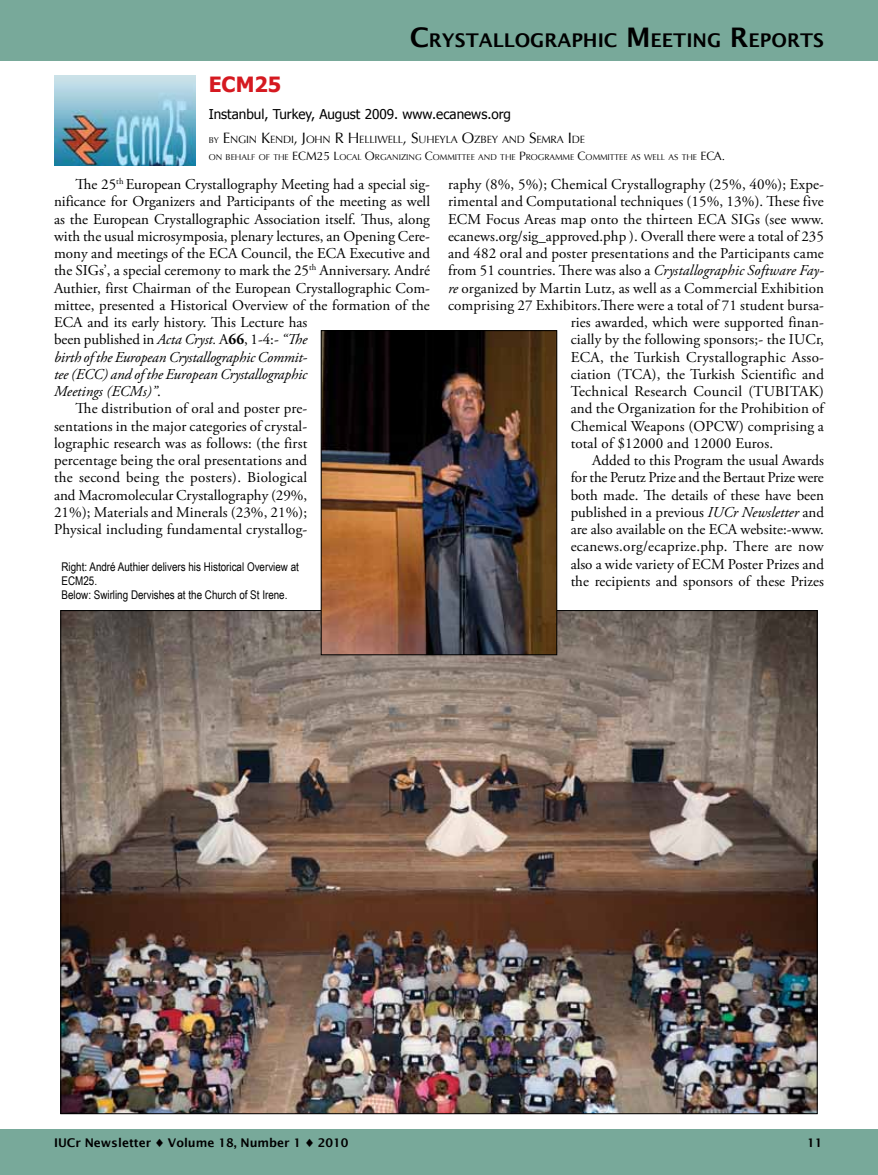
<style>
.page{position:relative;width:878px;height:1175px;background:#fff}
.page>*{position:absolute;margin:0;border:0;box-sizing:border-box;transform-origin:0 0}
.t1{font:700 21px "Tahoma";color:#d51920}
.t2{font:600 18.9px "Lucida Sans";color:#000}
.t3{font:15px "Adobe Garamond Pro";letter-spacing:.005em;color:#000}
.t4{font:italic 15px "Adobe Garamond Pro";letter-spacing:-.01em;color:#000}
.t5{font:13.5px "Tahoma";color:#000}
.t6{font:12px/14.2px "Arial Narrow";color:#000}
.t7{font:600 12px "Lucida Sans";color:#000}
.t8{font:10.5px "Optima";letter-spacing:-.015em;color:#000}
.t9{font:8.4px "Optima";color:#000}
.s1{font-size:27px}
.s2{font-size:8.4px}
.s3{font-size:15px}
.s4{font-size:12px}
.s5{font-style:italic}
.s6{font-weight:700}
.s7{font-style:normal}
</style>
<div class="page">
<div style="left:0;top:1129px;width:878px;height:45px;background:#78a99a"></div>
<div style="left:0;top:0;width:878px;height:60px;background:#78a99a"></div>
<img style="left:54px;top:76px;width:141px;height:90px">
<img style="left:62px;top:612px;width:753px;height:500px">
<img style="left:323px;top:332px;width:232px;height:321px">
<div style="left:321px;top:330px;width:236px;height:325px;border:1px solid #000"></div>
<p class="t2" style="left:409px;top:29px;width:416px"><span class="s1">C</span>RYSTALLOGRAPHIC <span class="s1">M</span> EETING <span class="s1">R</span>EPORTS</p>
<p class="t1" style="left:209px;top:69px;width:74px">ECM25</p>
<p class="t5" style="left:209px;top:105px;width:304px">Instanbul, Turkey, August 2009. www.ecanews.org</p>
<p class="t8" style="left:209px;top:133px;width:378px"><span class="s2">BY</span> <span class="s3">E</span>NGIN <span class="s3">K</span>ENDI<span class="s3">, J</span>OH N <span class="s3">R H</span>ELLIWELL<span class="s3">, S</span>UH EYLA <span class="s3">O</span>ZBEY AND <span class="s3">S</span>EMRA <span class="s3">I</span> DE</p>
<p class="t9" style="left:209px;top:152px;width:518px">ON BEHALF OF TH E <span class="s4">ECM25 L</span>OCAL <span class="s4">O</span>RGANIZING <span class="s4">C</span>OMMITTEE AND TH E <span class="s4">P</span>ROGRAMME <span class="s4">C</span>OMMITTEE AS WELL AS TH E <span class="s4">ECA.</span></p>
<p class="t3" style="left:76px;top:175px;width:356px">The 25<sup>th</sup> European Crystallography Meeting had a special sig-</p>
<p class="t3" style="left:54px;top:192px;width:377px">nificance for Organizers and Participants of the meeting as well</p>
<p class="t3" style="left:54px;top:210px;width:377px">as the European Crystallographic Association itself. Thus, along</p>
<p class="t3" style="left:54px;top:227px;width:377px">with the usual microsymposia, plenary lectures, an Opening Cere-</p>
<p class="t3" style="left:54px;top:244px;width:377px">mony and meetings of the ECA Council, the ECA Executive and</p>
<p class="t3" style="left:54px;top:261px;width:377px">the SIGs’, a special ceremony to mark the 25<sup>th</sup> Anniversary. André</p>
<p class="t3" style="left:54px;top:279px;width:377px">Authier, first Chairman of the European Crystallographic Com-</p>
<p class="t3" style="left:54px;top:296px;width:377px">mittee, presented a Historical Overview of the formation of the</p>
<p class="t3" style="left:54px;top:313px;width:255px">ECA and its early history. This Lecture has</p>
<p class="t3" style="left:54px;top:330px;width:255px">been published in <span class="s5">Acta Cryst.</span> A<span class="s6">66</span>, 1-4:- <span class="s5">“The</span></p>
<p class="t4" style="left:54px;top:348px;width:255px">birth of the European Crystallographic Commit-</p>
<p class="t4" style="left:54px;top:365px;width:255px">tee (ECC) and of the European Crystallographic</p>
<p class="t4" style="left:54px;top:382px;width:108px">Meetings (ECMs)”<span class="s7">.</span></p>
<p class="t3" style="left:76px;top:399px;width:233px">The distribution of oral and poster pre-</p>
<p class="t3" style="left:54px;top:417px;width:255px">sentations in the major categories of crystal-</p>
<p class="t3" style="left:54px;top:434px;width:255px">lographic research was as follows: (the first</p>
<p class="t3" style="left:54px;top:451px;width:255px">percentage being the oral presentations and</p>
<p class="t3" style="left:54px;top:468px;width:255px">the second being the posters). Biological</p>
<p class="t3" style="left:54px;top:486px;width:255px">and Macromolecular Crystallography (29%,</p>
<p class="t3" style="left:54px;top:503px;width:255px">21%); Materials and Minerals (23%, 21%);</p>
<p class="t3" style="left:54px;top:520px;width:255px">Physical including fundamental crystallog-</p>
<p class="t6" style="left:62px;top:559px;width:239px">Right: André Authier delivers his Historical Overview at<br>ECM25.<br>Below: Swirling Dervishes at the Church of St Irene.</p>
<p class="t3" style="left:448px;top:175px;width:377px">raphy (8%, 5%); Chemical Crystallography (25%, 40%); Expe-</p>
<p class="t3" style="left:448px;top:192px;width:377px">rimental and Computational techniques (15%, 13%). These five</p>
<p class="t3" style="left:448px;top:210px;width:377px">ECM Focus Areas map onto the thirteen ECA SIGs (see www.</p>
<p class="t3" style="left:448px;top:227px;width:377px">ecanews.org/sig_approved.php ). Overall there were a total of 235</p>
<p class="t3" style="left:448px;top:244px;width:377px">and 482 oral and poster presentations and the Participants came</p>
<p class="t3" style="left:448px;top:261px;width:377px">from 51 countries. There was also a <span class="s5">Crystallographic Software Fay-</span></p>
<p class="t3" style="left:448px;top:279px;width:377px"><span class="s5">re</span> organized by Martin Lutz, as well as a Commercial Exhibition</p>
<p class="t3" style="left:448px;top:296px;width:377px">comprising 27 Exhibitors.There were a total of 71 student bursa-</p>
<p class="t3" style="left:570px;top:313px;width:255px">ries awarded, which were supported finan-</p>
<p class="t3" style="left:570px;top:330px;width:255px">cially by the following sponsors;- the IUCr,</p>
<p class="t3" style="left:570px;top:348px;width:255px">ECA, the Turkish Crystallographic Asso-</p>
<p class="t3" style="left:570px;top:365px;width:255px">ciation (TCA), the Turkish Scientific and</p>
<p class="t3" style="left:570px;top:382px;width:255px">Technical Research Council (TUBITAK)</p>
<p class="t3" style="left:570px;top:399px;width:255px">and the Organization for the Prohibition of</p>
<p class="t3" style="left:570px;top:417px;width:255px">Chemical Weapons (OPCW) comprising a</p>
<p class="t3" style="left:570px;top:434px;width:204px">total of $12000 and 12000 Euros.</p>
<p class="t3" style="left:592px;top:451px;width:233px">Added to this Program the usual Awards</p>
<p class="t3" style="left:570px;top:468px;width:255px">for the Perutz Prize and the Bertaut Prize were</p>
<p class="t3" style="left:570px;top:486px;width:255px">both made. The details of these have been</p>
<p class="t3" style="left:570px;top:503px;width:255px">published in a previous <span class="s5">IUCr Newsletter</span> and</p>
<p class="t3" style="left:570px;top:520px;width:255px">are also available on the ECA website:-www.</p>
<p class="t3" style="left:570px;top:537px;width:254px">ecanews.org/ecaprize.php. There are now</p>
<p class="t3" style="left:570px;top:555px;width:255px">also a wide variety of ECM Poster Prizes and</p>
<p class="t3" style="left:570px;top:572px;width:255px">the recipients and sponsors of these Prizes</p>
<p class="t7" style="left:54px;top:1136px;width:296px">IUCr Newsletter ♦ Volume 18, Number 1 ♦ 2010</p>
<p class="t7" style="left:807px;top:1136px;width:17px">11</p>
</div>
